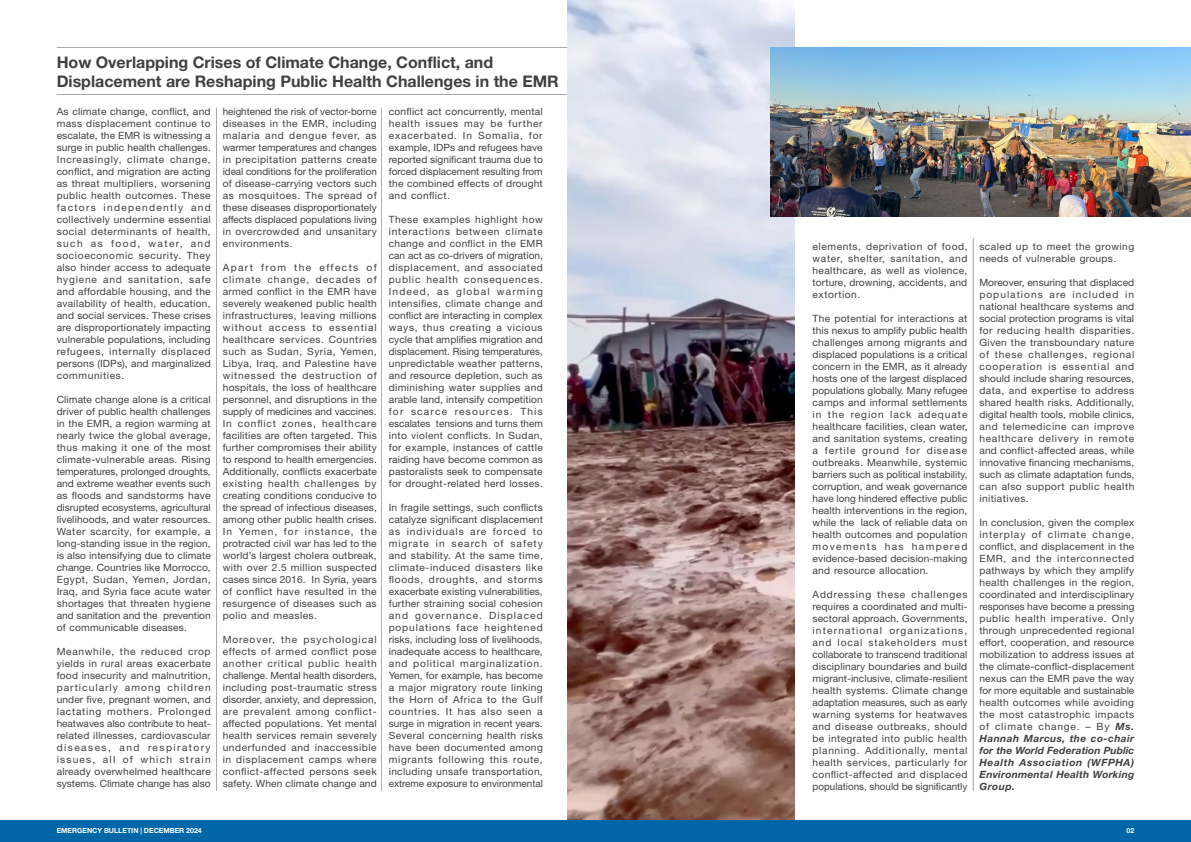
<style>
.page{position:relative;width:1191px;height:842px;background:#fff}
.page>*{position:absolute;margin:0;border:0;box-sizing:border-box;transform-origin:0 0}
.t1{font:700 16px/19.2px "Helvetica Neue LT Pro";color:#404040}
.t2{font:10px/12px "Helvetica Neue LT Pro";letter-spacing:.025em;color:#404040;text-align:justify}
.t3{font:700 7px "Helvetica Neue LT Pro";color:#fff}
.s1{font-weight:700;font-style:italic}
</style>
<div class="page">
<img style="left:567px;top:0;width:227px;height:820px">
<img style="left:770px;top:48px;width:421px;height:169px">
<hr style="left:216px;top:108px;width:1px;height:683px;background:#404040">
<hr style="left:973px;top:238px;width:1px;height:553px;background:#404040">
<hr style="left:381px;top:108px;width:1px;height:683px;background:#404040">
<div style="left:0;top:820px;width:1191px;height:22px;background:#0066a8"></div>
<hr style="left:57px;top:47px;width:510px;height:1px;background:#404040">
<hr style="left:57px;top:94px;width:510px;height:1px;background:#404040">
<h1 class="t1" style="left:57px;top:52px;width:503px">How Overlapping Crises of Climate Change, Conflict, and<br>Displacement are Reshaping Public Health Challenges in the EMR</h1>
<p class="t2" style="left:57px;top:105px;width:156px">As climate change, conflict, and mass displacement continue to escalate, the EMR is witnessing a surge in public health challenges.<br>Increasingly, climate change, conflict, and migration are acting as threat multipliers, worsening public health outcomes. These factors independently and collectively undermine essential social determinants of health, such as food, water, and socioeconomic security. They also hinder access to adequate hygiene and sanitation, safe and affordable housing, and the availability of health, education, and social services. These crises are disproportionately impacting vulnerable populations, including refugees, internally displaced persons (IDPs), and marginalized communities.</p>
<p class="t2" style="left:57px;top:393px;width:156px">Climate change alone is a critical driver of public health challenges in the EMR, a region warming at nearly twice the global average, thus making it one of the most climate-vulnerable areas. Rising temperatures, prolonged droughts, and extreme weather events such as floods and sandstorms have disrupted ecosystems, agricultural livelihoods, and water resources.<br>Water scarcity, for example, a long-standing issue in the region, is also intensifying due to climate change. Countries like Morrocco, Egypt, Sudan, Yemen, Jordan, Iraq, and Syria face acute water shortages that threaten hygiene and sanitation and the prevention of communicable diseases.</p>
<p class="t2" style="left:57px;top:645px;width:156px">Meanwhile, the reduced crop yields in rural areas exacerbate food insecurity and malnutrition, particularly among children under five, pregnant women, and lactating mothers. Prolonged heatwaves also contribute to heat&shy;related illnesses, cardiovascular diseases, and respiratory issues, all of which strain already overwhelmed healthcare systems. Climate change has also</p>
<p class="t2" style="left:223px;top:105px;width:156px">heightened the risk of vector-borne diseases in the EMR, including malaria and dengue fever, as warmer temperatures and changes in precipitation patterns create ideal conditions for the proliferation of disease-carrying vectors such as mosquitoes. The spread of these diseases disproportionately affects displaced populations living in overcrowded and unsanitary environments.</p>
<p class="t2" style="left:223px;top:261px;width:156px">Apart from the effects of climate change, decades of armed conflict in the EMR have severely weakened public health infrastructures, leaving millions without access to essential healthcare services. Countries such as Sudan, Syria, Yemen, Libya, Iraq, and Palestine have witnessed the destruction of hospitals, the loss of healthcare personnel, and disruptions in the supply of medicines and vaccines.<br>In conflict zones, healthcare facilities are often targeted. This further compromises their ability to respond to health emergencies.<br>Additionally, conflicts exacerbate existing health challenges by creating conditions conducive to the spread of infectious diseases, among other public health crises.<br>In Yemen, for instance, the protracted civil war has led to the world’s largest cholera outbreak, with over 2.5 million suspected cases since 2016. In Syria, years of conflict have resulted in the resurgence of diseases such as polio and measles.</p>
<p class="t2" style="left:223px;top:633px;width:156px">Moreover, the psychological effects of armed conflict pose another critical public health challenge. Mental health disorders, including post-traumatic stress disorder, anxiety, and depression, are prevalent among conflict&shy;affected populations. Yet mental health services remain severely underfunded and inaccessible in displacement camps where conflict-affected persons seek safety. When climate change and</p>
<p class="t2" style="left:389px;top:105px;width:156px">conflict act concurrently, mental health issues may be further exacerbated. In Somalia, for example, IDPs and refugees have reported significant trauma due to forced displacement resulting from the combined effects of drought and conflict.</p>
<p class="t2" style="left:389px;top:213px;width:156px">These examples highlight how interactions between climate change and conflict in the EMR can act as co-drivers of migration, displacement, and associated public health consequences.<br>Indeed, as global warming intensifies, climate change and conflict are interacting in complex ways, thus creating a vicious cycle that amplifies migration and displacement. Rising temperatures, unpredictable weather patterns, and resource depletion, such as diminishing water supplies and arable land, intensify competition for scarce resources. This escalates tensions and turns them into violent conflicts. In Sudan, for example, instances of cattle raiding have become common as pastoralists seek to compensate for drought-related herd losses.</p>
<p class="t2" style="left:389px;top:501px;width:156px">In fragile settings, such conflicts catalyze significant displacement as individuals are forced to migrate in search of safety and stability. At the same time, climate-induced disasters like floods, droughts, and storms exacerbate existing vulnerabilities, further straining social cohesion and governance. Displaced populations face heightened risks, including loss of livelihoods, inadequate access to healthcare, and political marginalization.<br>Yemen, for example, has become a major migratory route linking the Horn of Africa to the Gulf countries. It has also seen a surge in migration in recent years.<br>Several concerning health risks have been documented among migrants following this route, including unsafe transportation, extreme exposure to environmental</p>
<p class="t2" style="left:812px;top:240px;width:156px">elements, deprivation of food, water, shelter, sanitation, and healthcare, as well as violence, torture, drowning, accidents, and extortion.</p>
<p class="t2" style="left:812px;top:312px;width:156px">The potential for interactions at this nexus to amplify public health challenges among migrants and displaced populations is a critical concern in the EMR, as it already hosts one of the largest displaced populations globally. Many refugee camps and informal settlements in the region lack adequate healthcare facilities, clean water, and sanitation systems, creating a fertile ground for disease outbreaks. Meanwhile, systemic barriers such as political instability, corruption, and weak governance have long hindered effective public health interventions in the region, while the lack of reliable data on health outcomes and population movements has hampered evidence-based decision-making and resource allocation.</p>
<p class="t2" style="left:812px;top:588px;width:156px">Addressing these challenges requires a coordinated and multi&shy;sectoral approach. Governments, international organizations, and local stakeholders must collaborate to transcend traditional disciplinary boundaries and build migrant-inclusive, climate-resilient health systems. Climate change adaptation measures, such as early warning systems for heatwaves and disease outbreaks, should be integrated into public health planning. Additionally, mental health services, particularly for conflict-affected and displaced populations, should be significantly</p>
<p class="t2" style="left:979px;top:240px;width:156px">scaled up to meet the growing needs of vulnerable groups.</p>
<p class="t2" style="left:979px;top:276px;width:156px">Moreover, ensuring that displaced populations are included in national healthcare systems and social protection programs is vital for reducing health disparities.<br>Given the transboundary nature of these challenges, regional cooperation is essential and should include sharing resources, data, and expertise to address shared health risks. Additionally, digital health tools, mobile clinics, and telemedicine can improve healthcare delivery in remote and conflict-affected areas, while innovative financing mechanisms, such as climate adaptation funds, can also support public health initiatives.</p>
<p class="t2" style="left:979px;top:516px;width:156px">In conclusion, given the complex interplay of climate change, conflict, and displacement in the EMR, and the interconnected pathways by which they amplify health challenges in the region, coordinated and interdisciplinary responses have become a pressing public health imperative. Only through unprecedented regional effort, cooperation, and resource mobilization to address issues at the climate-conflict-displacement nexus can the EMR pave the way for more equitable and sustainable health outcomes while avoiding the most catastrophic impacts of climate change. – By <span class="s1">Ms.<br>Hannah Marcus, the co-chair for the World Federation Public Health Association (WFPHA)<br>Environmental Health Working Group.</span></p>
<p class="t3" style="left:57px;top:826px;width:147px">EMERGENCY BULLETIN | DECEMBER 2024</p>
<p class="t3" style="left:1126px;top:826px;width:9px">02</p>
</div>
